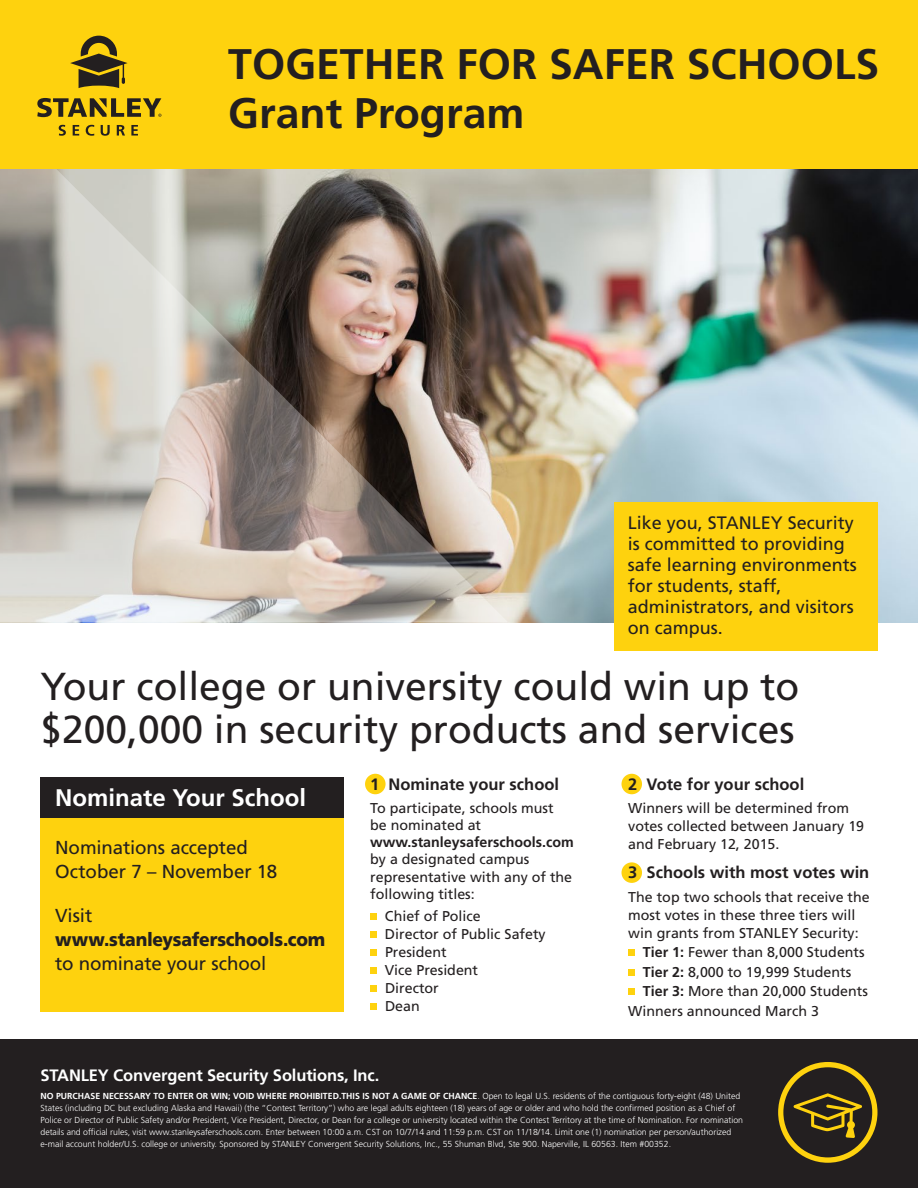
<style>
.page{position:relative;width:918px;height:1188px;background:#fff}
.page>*{position:absolute;margin:0;border:0;box-sizing:border-box;transform-origin:0 0}
.t1{font:700 42.75px "Frutiger";color:#231f20}
.Descript{font:39px/43.5px "Frutiger";color:#231f20}
.t2{font:700 24px "Frutiger";color:#fff}
.body{font:18.75px/24px "Frutiger";letter-spacing:-.005em;color:#231f20}
.body-2{font:900 18.75px "Frutiger";letter-spacing:-.01em;color:#231f20;scale:.93 1}
.t3{font:18px/21px "Frutiger";color:#231f20}
.t4{font:700 16.5px "Frutiger";color:#231f20}
.t5{font:700 16.5px "Frutiger";letter-spacing:-.01em;color:#fff}
.t6{font:14.25px/17.2px "Frutiger";color:#231f20}
.t7{font:300 8.7px/12px "Frutiger";color:#fff}
.s1{font-weight:700}
</style>
<div class="page">
<div style="left:622px;top:862px;width:20px;height:21px;background:#fed20e;border-radius:50%"></div>
<div style="left:365px;top:774px;width:21px;height:20px;background:#fed20e;border-radius:50%"></div>
<div style="left:622px;top:774px;width:20px;height:20px;background:#fed20e;border-radius:50%"></div>
<div style="left:40px;top:805px;width:304px;height:207px;background:#fed20e"></div>
<div style="left:370px;top:914px;width:7px;height:6px;background:#fed20e"></div>
<div style="left:370px;top:932px;width:7px;height:6px;background:#fed20e"></div>
<div style="left:370px;top:950px;width:7px;height:6px;background:#fed20e"></div>
<div style="left:370px;top:968px;width:7px;height:6px;background:#fed20e"></div>
<div style="left:370px;top:986px;width:7px;height:6px;background:#fed20e"></div>
<div style="left:370px;top:1004px;width:7px;height:6px;background:#fed20e"></div>
<div style="left:628px;top:949px;width:7px;height:7px;background:#fed20e"></div>
<div style="left:628px;top:969px;width:7px;height:6px;background:#fed20e"></div>
<div style="left:628px;top:989px;width:7px;height:6px;background:#fed20e"></div>
<img style="left:508px;top:169px;width:410px;height:453px">
<img style="left:0;top:169px;width:508px;height:453px">
<div style="left:0;top:0;width:918px;height:169px;background:#fed20e"></div>
<svg style="left:70px;top:36px;width:58px;height:52px"></svg>
<svg style="left:59px;top:125px;width:7px;height:11px"></svg>
<svg style="left:73px;top:125px;width:6px;height:11px"></svg>
<svg style="left:86px;top:125px;width:8px;height:11px"></svg>
<svg style="left:101px;top:125px;width:9px;height:11px"></svg>
<svg style="left:117px;top:125px;width:8px;height:11px"></svg>
<svg style="left:131px;top:125px;width:7px;height:11px"></svg>
<svg style="left:37px;top:98px;width:124px;height:19px"></svg>
<div style="left:40px;top:777px;width:304px;height:40px;background:#231f20"></div>
<div style="left:614px;top:502px;width:264px;height:148px;background:#fed20e"></div>
<div style="left:0;top:1040px;width:918px;height:148px;background:#231f20"></div>
<svg style="left:778px;top:1062px;width:100px;height:101px"></svg>
<p class="t1" style="left:228px;top:39px;width:652px">TOGETHER FOR SAFER SCHOOLS</p>
<p class="t1" style="left:228px;top:88px;width:298px">Grant Program</p>
<p class="t3" style="left:628px;top:513px;width:231px">Like you, STANLEY Security is committed to providing safe learning environments for students, staff, administrators, and visitors on campus.</p>
<p class="Descript" style="left:40px;top:664px;width:760px">Your college or university could win up to $200,000 in security products and services</p>
<p class="t2" style="left:55px;top:784px;width:253px">Nominate Your School</p>
<p class="body" style="left:55px;top:835px;width:224px">Nominations accepted<br>October 7 – November 18</p>
<p class="body" style="left:55px;top:903px;width:39px">Visit</p>
<p class="body-2" style="left:55px;top:928px;width:292px">www.stanleysaferschools.com</p>
<p class="body" style="left:55px;top:951px;width:213px">to nominate your school</p>
<p class="t4" style="left:370px;top:774px;width:190px">1 Nominate your school</p>
<p class="t6" style="left:370px;top:799px;width:205px">To participate, schools must be nominated at <span class="s1">www.stanleysaferschools.com </span>by a designated campus representative with any of the following titles:</p>
<p class="t6" style="left:385px;top:908px;width:97px">Chief of Police</p>
<p class="t6" style="left:385px;top:926px;width:162px">Director of Public Safety</p>
<p class="t6" style="left:385px;top:944px;width:63px">President</p>
<p class="t6" style="left:385px;top:962px;width:95px">Vice President</p>
<p class="t6" style="left:385px;top:980px;width:55px">Director</p>
<p class="t6" style="left:385px;top:998px;width:36px">Dean</p>
<p class="t5" style="left:40px;top:1065px;width:340px">STANLEY Convergent Security Solutions, Inc.</p>
<p class="t4" style="left:628px;top:774px;width:178px">2 Vote for your school</p>
<p class="t6" style="left:628px;top:799px;width:237px;line-height:18px">Winners will be determined from votes collected between January 19 and February 12, 2015.</p>
<p class="t4" style="left:628px;top:863px;width:243px">3 Schools with most votes win</p>
<p class="t6" style="left:628px;top:887px;width:243px;line-height:18px">The top two schools that receive the most votes in these three tiers will win grants from STANLEY Security:</p>
<p class="t6" style="left:643px;top:943px;width:223px"><span class="s1">Tier 1:</span> Fewer than 8,000 Students</p>
<p class="t6" style="left:643px;top:963px;width:210px"><span class="s1">Tier 2:</span> 8,000 to 19,999 Students</p>
<p class="t6" style="left:643px;top:983px;width:226px"><span class="s1">Tier 3:</span> More than 20,000 Students</p>
<p class="t6" style="left:628px;top:1002px;width:192px">Winners announced March 3</p>
<p class="t7" style="left:40px;top:1090px;width:704px"><span class="s1">NO PURCHASE NECESSARY TO ENTER OR WIN; VOID WHERE PROHIBITED.THIS IS NOT A GAME OF CHANCE</span>. Open to legal U.S. residents of the contiguous forty-eight (48) United States (including DC but excluding Alaska and Hawaii) (the “Contest Territory”) who are legal adults eighteen (18) years of age or older and who hold the confirmed position as a Chief of Police or Director of Public Safety and/or President, Vice President, Director, or Dean for a college or university located within the Contest Territory at the time of Nomination. For nomination details and official rules, visit www.stanleysaferschools.com. Enter between 10:00 a.m. CST on 10/7/14 and 11:59 p.m. CST on 11/18/14. Limit one (1) nomination per person/authorized e-mail account holder/U.S. college or university. Sponsored by STANLEY Convergent Security Solutions, Inc., 55 Shuman Blvd, Ste 900. Naperville, IL 60563. Item #00352.</p>
</div>
